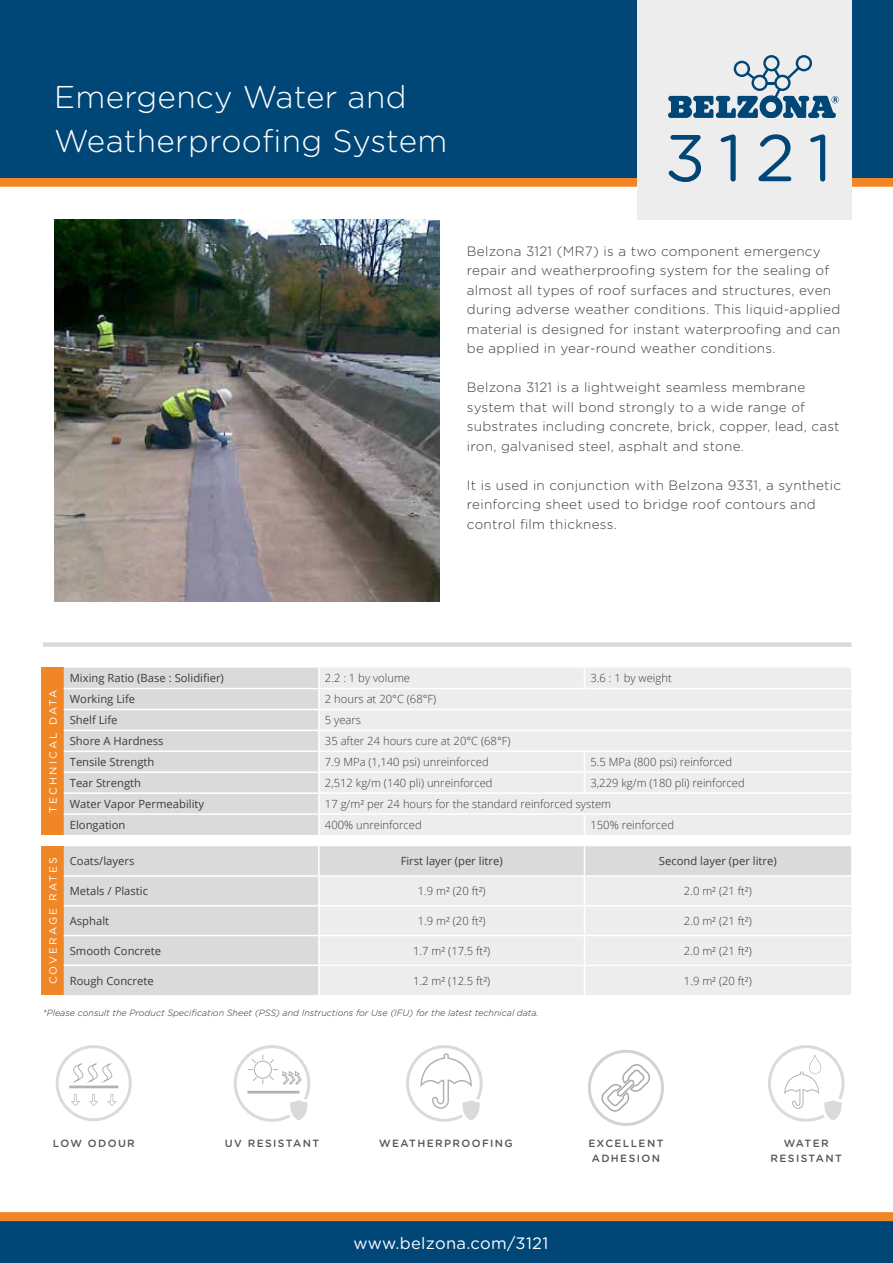
<style>
.page{position:relative;width:893px;height:1263px;background:#fff}
.page>*{position:absolute;margin:0;border:0;box-sizing:border-box;transform-origin:0 0}
.t1{font:66px "Gotham Rounded";color:#004676}
.t2{font:300 31.5px/44.5px "Gotham Rounded";letter-spacing:.01em;color:#fff}
.t3{font:16.5px "Gotham Rounded";letter-spacing:.02em;color:#fff}
.t4{font:300 13.5px/19.5px "Gotham Rounded";letter-spacing:.02em;color:#3c3c3b}
.t5{font:300 11.25px "Open Sans";color:#3c3c3b}
.t6{font:11.25px "Open Sans";color:#3c3c3b}
.t7{font:500 10.5px/14.9px "Gotham Rounded";letter-spacing:.13em;color:#575756;text-align:center}
.t8{font:10.5px "Gotham Rounded";letter-spacing:.2em;color:#fff}
.t9{font:italic 300 9px "Gotham Rounded";color:#282827}
</style>
<div class="page">
<div style="left:0;top:178px;width:893px;height:9px;background:#f18625"></div>
<div style="left:0;top:0;width:893px;height:178px;background:#004676"></div>
<div style="left:0;top:1220px;width:893px;height:43px;background:#004676"></div>
<img style="left:54px;top:220px;width:385px;height:381px">
<div style="left:43px;top:642px;width:808px;height:5px;background:#dadada"></div>
<div style="left:638px;top:0;width:214px;height:220px;background:#ededed"></div>
<svg style="left:668px;top:55px;width:171px;height:63px"></svg>
<div style="left:0;top:1212px;width:893px;height:9px;background:#f18625"></div>
<svg style="left:56px;top:1045px;width:76px;height:76px"></svg>
<svg style="left:406px;top:1045px;width:77px;height:77px"></svg>
<svg style="left:234px;top:1045px;width:76px;height:77px"></svg>
<svg style="left:768px;top:1045px;width:76px;height:77px"></svg>
<svg style="left:588px;top:1050px;width:76px;height:76px"></svg>
<div style="left:41px;top:668px;width:23px;height:167px;background:#f18626"></div>
<div style="left:320px;top:668px;width:531px;height:167px;background:#ededed"></div>
<svg style="left:584px;top:668px;width:1px;height:20px"></svg>
<hr style="left:584px;top:688px;width:267px;height:1px;background:#fff">
<div style="left:64px;top:668px;width:255px;height:167px;background:#dadada"></div>
<hr style="left:318px;top:815px;width:2px;height:20px;background:#fff">
<hr style="left:319px;top:688px;width:265px;height:1px;background:#fff">
<hr style="left:64px;top:709px;width:255px;height:1px;background:#fff">
<hr style="left:319px;top:709px;width:265px;height:1px;background:#fff">
<hr style="left:584px;top:709px;width:267px;height:1px;background:#fff">
<hr style="left:64px;top:730px;width:255px;height:1px;background:#fff">
<hr style="left:319px;top:730px;width:265px;height:1px;background:#fff">
<hr style="left:584px;top:730px;width:267px;height:1px;background:#fff">
<hr style="left:64px;top:750px;width:255px;height:2px;background:#fff">
<hr style="left:319px;top:750px;width:265px;height:2px;background:#fff">
<hr style="left:584px;top:750px;width:267px;height:2px;background:#fff">
<hr style="left:64px;top:771px;width:255px;height:2px;background:#fff">
<hr style="left:319px;top:771px;width:265px;height:2px;background:#fff">
<hr style="left:584px;top:771px;width:267px;height:2px;background:#fff">
<svg style="left:584px;top:752px;width:1px;height:40px"></svg>
<hr style="left:584px;top:792px;width:267px;height:2px;background:#fff">
<hr style="left:64px;top:792px;width:255px;height:2px;background:#fff">
<hr style="left:319px;top:792px;width:265px;height:2px;background:#fff">
<hr style="left:64px;top:813px;width:255px;height:2px;background:#fff">
<hr style="left:319px;top:813px;width:265px;height:2px;background:#fff">
<hr style="left:584px;top:813px;width:267px;height:2px;background:#fff">
<svg style="left:584px;top:815px;width:1px;height:20px"></svg>
<div style="left:41px;top:846px;width:23px;height:149px;background:#f18626"></div>
<div style="left:64px;top:846px;width:787px;height:149px;background:#dadada"></div>
<div style="left:320px;top:877px;width:531px;height:118px;background:#ededed"></div>
<hr style="left:64px;top:875px;width:255px;height:2px;background:#fff">
<hr style="left:64px;top:905px;width:255px;height:1px;background:#fff">
<hr style="left:319px;top:905px;width:265px;height:1px;background:#fff">
<hr style="left:584px;top:905px;width:267px;height:1px;background:#fff">
<hr style="left:64px;top:935px;width:255px;height:1px;background:#fff">
<hr style="left:319px;top:935px;width:265px;height:1px;background:#fff">
<hr style="left:584px;top:935px;width:267px;height:1px;background:#fff">
<svg style="left:584px;top:846px;width:1px;height:149px"></svg>
<hr style="left:319px;top:875px;width:265px;height:2px;background:#fff">
<hr style="left:584px;top:875px;width:267px;height:2px;background:#fff">
<hr style="left:64px;top:964px;width:255px;height:2px;background:#fff">
<hr style="left:318px;top:846px;width:2px;height:29px;background:#fff">
<hr style="left:318px;top:877px;width:2px;height:28px;background:#fff">
<hr style="left:318px;top:906px;width:2px;height:29px;background:#fff">
<hr style="left:318px;top:936px;width:2px;height:28px;background:#fff">
<hr style="left:318px;top:966px;width:2px;height:29px;background:#fff">
<hr style="left:319px;top:964px;width:265px;height:2px;background:#fff">
<hr style="left:584px;top:964px;width:267px;height:2px;background:#fff">
<h2 class="t2" style="left:54px;top:73px;width:395px">Emergency Water and<br>Weatherproofing System</h2>
<h1 class="t1" style="left:665px;top:113px;width:168px">3121</h1>
<p class="t4" style="left:467px;top:240px;width:375px">Belzona 3121 (MR7) is a two component emergency repair and weatherproofing system for the sealing of almost all types of roof surfaces and structures, even during adverse weather conditions. This liquid-applied material is designed for instant waterproofing and can be applied in year-round weather conditions.</p>
<p class="t4" style="left:467px;top:377px;width:374px">Belzona 3121 is a lightweight seamless membrane system that will bond strongly to a wide range of substrates including concrete, brick, copper, lead, cast iron, galvanised steel, asphalt and stone.</p>
<p class="t4" style="left:467px;top:474px;width:376px">It is used in conjunction with Belzona 9331, a synthetic reinforcing sheet used to bridge roof contours and control film thickness.</p>
<p class="t8" style="left:46px;top:813px;width:125px;rotate:-90deg">TECHNICAL DATA</p>
<p class="t6" style="left:70px;top:671px;width:156px">Mixing Ratio (Base : Solidifier)</p>
<p class="t5" style="left:325px;top:671px;width:87px">2.2 : 1 by volume</p>
<p class="t5" style="left:590px;top:671px;width:83px">3.6 : 1 by weight</p>
<p class="t6" style="left:70px;top:691px;width:67px">Working Life</p>
<p class="t5" style="left:325px;top:691px;width:113px">2 hours at 20°C (68°F)</p>
<p class="t6" style="left:70px;top:712px;width:49px">Shelf Life</p>
<p class="t5" style="left:325px;top:712px;width:38px">5 years</p>
<p class="t6" style="left:70px;top:733px;width:95px">Shore A Hardness</p>
<p class="t5" style="left:325px;top:733px;width:187px">35 after 24 hours cure at 20°C (68°F)</p>
<p class="t6" style="left:70px;top:754px;width:86px">Tensile Strength</p>
<p class="t5" style="left:325px;top:754px;width:165px">7.9 MPa (1,140 psi) unreinforced</p>
<p class="t5" style="left:590px;top:754px;width:143px">5.5 MPa (800 psi) reinforced</p>
<p class="t6" style="left:70px;top:775px;width:73px">Tear Strength</p>
<p class="t5" style="left:325px;top:775px;width:169px">2,512 kg/m (140 pli) unreinforced</p>
<p class="t5" style="left:590px;top:775px;width:156px">3,229 kg/m (180 pli) reinforced</p>
<p class="t6" style="left:70px;top:796px;width:136px">Water Vapor Permeability</p>
<p class="t5" style="left:325px;top:796px;width:288px">17 g/m² per 24 hours for the standard reinforced system</p>
<p class="t6" style="left:70px;top:817px;width:57px">Elongation</p>
<p class="t5" style="left:325px;top:817px;width:98px">400% unreinforced</p>
<p class="t5" style="left:590px;top:817px;width:85px">150% reinforced</p>
<p class="t8" style="left:46px;top:984px;width:129px;rotate:-90deg">COVERAGE RATES</p>
<p class="t6" style="left:70px;top:854px;width:66px">Coats/layers</p>
<p class="t6" style="left:401px;top:854px;width:104px">First layer (per litre)</p>
<p class="t6" style="left:659px;top:854px;width:119px">Second layer (per litre)</p>
<p class="t6" style="left:70px;top:883px;width:80px">Metals / Plastic</p>
<p class="t5" style="left:418px;top:883px;width:69px">1.9 m² (20 ft²)</p>
<p class="t5" style="left:684px;top:883px;width:69px">2.0 m² (21 ft²)</p>
<p class="t6" style="left:70px;top:913px;width:41px">Asphalt</p>
<p class="t5" style="left:418px;top:913px;width:69px">1.9 m² (20 ft²)</p>
<p class="t5" style="left:684px;top:913px;width:69px">2.0 m² (21 ft²)</p>
<p class="t6" style="left:70px;top:943px;width:93px">Smooth Concrete</p>
<p class="t5" style="left:413px;top:943px;width:79px">1.7 m² (17.5 ft²)</p>
<p class="t5" style="left:684px;top:943px;width:69px">2.0 m² (21 ft²)</p>
<p class="t6" style="left:70px;top:973px;width:85px">Rough Concrete</p>
<p class="t5" style="left:413px;top:973px;width:79px">1.2 m² (12.5 ft²)</p>
<p class="t5" style="left:684px;top:973px;width:69px">1.9 m² (20 ft²)</p>
<p class="t9" style="left:43px;top:1007px;width:497px">*Please consult the Product Specification Sheet (PSS) and Instructions for Use (IFU) for the latest technical data.</p>
<p class="t7" style="left:53px;top:1135px;width:83px">LOW ODOUR</p>
<p class="t7" style="left:771px;top:1135px;width:73px">WATER<br>RESISTANT</p>
<p class="t7" style="left:225px;top:1135px;width:96px">UV RESISTANT</p>
<p class="t7" style="left:379px;top:1135px;width:135px">WEATHERPROOFING</p>
<p class="t7" style="left:588px;top:1135px;width:77px">EXCELLENT<br>ADHESION</p>
<p class="t3" style="left:353px;top:1232px;width:196px">www.belzona.com/3121</p>
</div>
